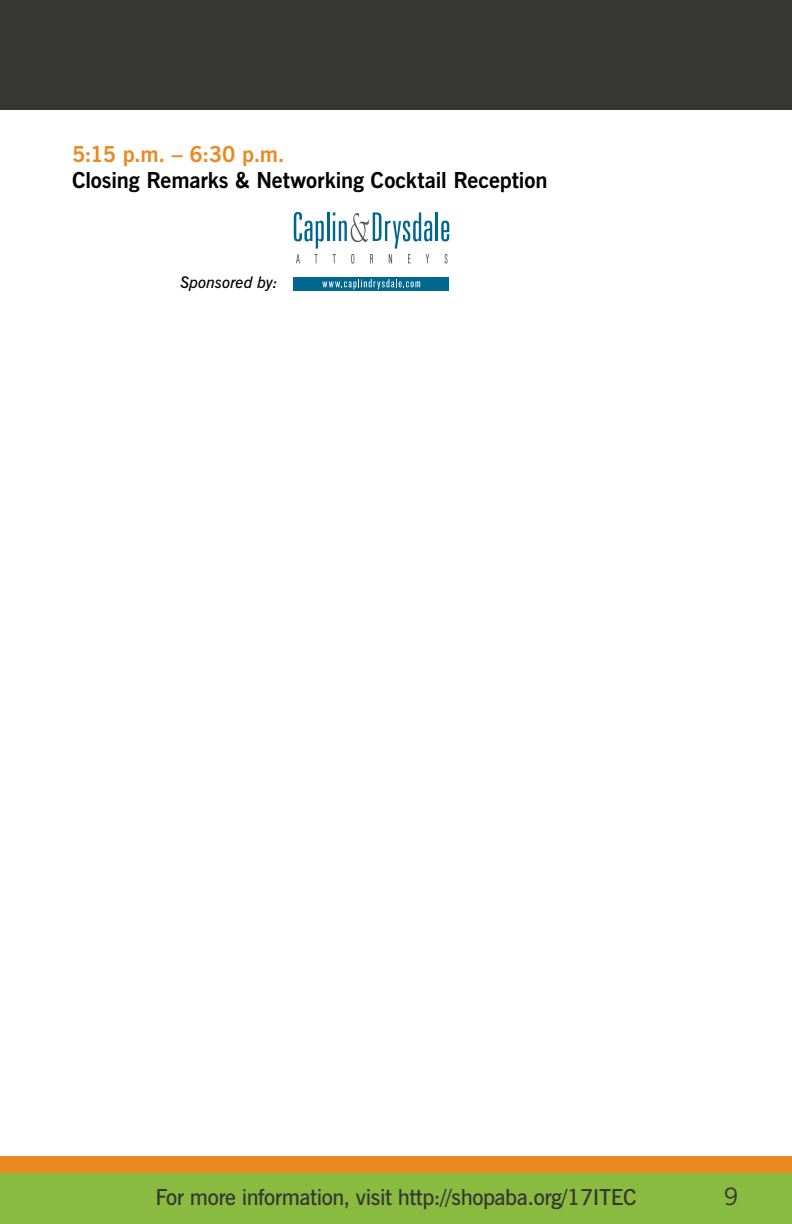
<style>
.page{position:relative;width:792px;height:1224px;background:#fff}
.page>*{position:absolute;margin:0;border:0;box-sizing:border-box;transform-origin:0 0}
.t1{font:24px "News Gothic BT";color:#363635}
.t2{font:600 22px "News Gothic BT";letter-spacing:-.02em;color:#363635}
.t3{font:700 22px "News Gothic BT";letter-spacing:-.005em;color:#000}
.t4{font:700 22px "News Gothic BT";color:#eb8923}
.t5{font:italic 600 16px "News Gothic BT";letter-spacing:.005em;color:#000}
</style>
<div class="page">
<div style="left:0;top:0;width:792px;height:110px;background:#363635"></div>
<div style="left:0;top:1173px;width:792px;height:51px;background:#89bb40"></div>
<div style="left:0;top:1156px;width:792px;height:17px;background:#eb8923"></div>
<hr style="left:327px;top:212px;width:3px;height:29px;background:#00678e">
<hr style="left:436px;top:212px;width:2px;height:29px;background:#00678e">
<svg style="left:441px;top:221px;width:8px;height:20px"></svg>
<svg style="left:294px;top:212px;width:30px;height:51px"></svg>
<svg style="left:333px;top:212px;width:99px;height:52px"></svg>
<svg style="left:445px;top:254px;width:2px;height:10px"></svg>
<div style="left:294px;top:277px;width:155px;height:14px;background:#00678e"></div>
<svg style="left:322px;top:279px;width:98px;height:10px"></svg>
<p class="t4" style="left:72px;top:140px;width:214px">5:15 p.m. – 6:30 p.m.</p>
<p class="t3" style="left:72px;top:167px;width:477px">Closing Remarks &amp; Networking Cocktail Reception</p>
<p class="t5" style="left:180px;top:273px;width:99px">Sponsored by:</p>
<p class="t2" style="left:155px;top:1184px;width:483px">For more information, visit http://shopaba.org/17ITEC</p>
<p class="t1" style="left:724px;top:1182px;width:16px">9</p>
</div>
